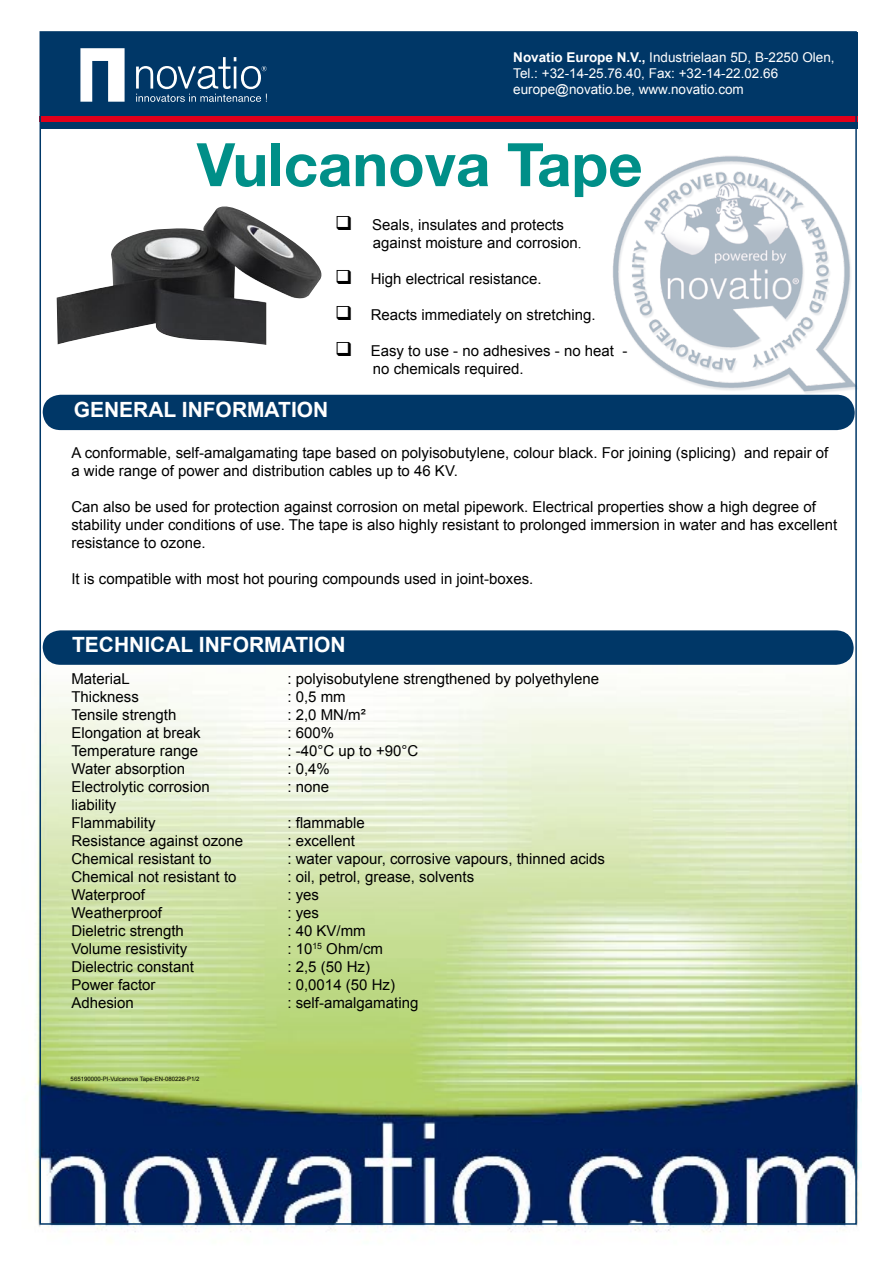
<style>
.page{position:relative;width:893px;height:1263px;background:#fff}
.page>*{position:absolute;margin:0;border:0;box-sizing:border-box;transform-origin:0 0}
.t1{font:700 60px "Helvetica Neue LT Std";color:#008f88}
.t2{font:700 21px "Arial";color:#fff}
.t3{font:15px/18px "Arial";color:#000}
.t4{font:13.5px/16.2px "Arial";color:#fff}
.t5{font:6px "Arial";color:#000}
.s1{font-weight:700}
.s2{font-family:"Times New Roman"}
</style>
<div class="page">
<img style="left:36px;top:32px;width:825px;height:1209px">
<div style="left:40px;top:32px;width:818px;height:97px;background:#003767"></div>
<svg style="left:80px;top:48px;width:45px;height:54px"></svg>
<svg style="left:136px;top:57px;width:131px;height:45px"></svg>
<div style="left:43px;top:395px;width:812px;height:35px;background:#003767;border-radius:18px"></div>
<div style="left:43px;top:630px;width:811px;height:35px;background:#003767"></div>
<div style="left:40px;top:117px;width:818px;height:5px;background:#e2001a"></div>
<img style="left:603px;top:145px;width:258px;height:259px">
<img style="left:57px;top:202px;width:268px;height:143px">
<p class="t4" style="left:513px;top:49px;width:323px"><span class="s1">Novatio Europe N.V.,</span> Industrielaan 5D, B-2250 Olen,<br>Tel.: +32-14-25.76.40, Fax: +32-14-22.02.66 europe@novatio.be, www.novatio.com</p>
<h1 class="t1" style="left:197px;top:128px;width:447px">Vulcanova Tape</h1>
<p class="t3" style="left:373px;top:215px;width:210px;text-indent:-38px">❑ Seals, insulates and protects against moisture and corrosion<span class="s2">.</span></p>
<p class="t3" style="left:335px;top:269px;width:208px">❑ High electrical resistance.</p>
<p class="t3" style="left:335px;top:305px;width:262px">❑ Reacts immediately on stretching.</p>
<p class="t3" style="left:373px;top:341px;width:256px;text-indent:-38px">❑ Easy to use - no adhesives - no heat - no chemicals required.</p>
<h2 class="t2" style="left:74px;top:396px;width:256px">GENERAL INFORMATION</h2>
<p class="t3" style="left:71px;top:444px;width:758px">A conformable, self-amalgamating tape based on polyisobutylene, colour black. For joining (splicing) and repair of a wide range of power and distribution cables up to 46 KV.</p>
<p class="t3" style="left:71px;top:498px;width:767px">Can also be used for protection against corrosion on metal pipework. Electrical properties show a high degree of stability under conditions of use. The tape is also highly resistant to prolonged immersion in water and has excellent resistance to ozone.</p>
<p class="t3" style="left:71px;top:570px;width:463px">It is compatible with most hot pouring compounds used in joint-boxes.</p>
<h2 class="t2" style="left:72px;top:631px;width:275px">TECHNICAL INFORMATION</h2>
<p class="t3" style="left:71px;top:669px;width:60px">MateriaL</p>
<p class="t3" style="left:287px;top:669px;width:313px">: polyisobutylene strengthened by polyethylene</p>
<p class="t3" style="left:71px;top:687px;width:69px">Thickness</p>
<p class="t3" style="left:287px;top:687px;width:60px">: 0,5 mm</p>
<p class="t3" style="left:71px;top:705px;width:107px">Tensile strength</p>
<p class="t3" style="left:287px;top:705px;width:80px">: 2,0 MN/m²</p>
<p class="t3" style="left:71px;top:723px;width:131px">Elongation at break</p>
<p class="t3" style="left:287px;top:723px;width:48px">: 600%</p>
<p class="t3" style="left:71px;top:741px;width:128px">Temperature range</p>
<p class="t3" style="left:287px;top:741px;width:132px">: -40°C up to +90°C</p>
<p class="t3" style="left:71px;top:759px;width:115px">Water absorption</p>
<p class="t3" style="left:287px;top:759px;width:44px">: 0,4%</p>
<p class="t3" style="left:71px;top:777px;width:140px">Electrolytic corrosion</p>
<p class="t3" style="left:287px;top:777px;width:43px">: none</p>
<p class="t3" style="left:71px;top:795px;width:86px">liability<br>Flammability</p>
<p class="t3" style="left:287px;top:813px;width:79px">: flammable</p>
<p class="t3" style="left:71px;top:831px;width:173px">Resistance against ozone</p>
<p class="t3" style="left:287px;top:831px;width:69px">: excellent</p>
<p class="t3" style="left:71px;top:849px;width:142px">Chemical resistant to</p>
<p class="t3" style="left:287px;top:849px;width:319px">: water vapour, corrosive vapours, thinned acids</p>
<p class="t3" style="left:71px;top:867px;width:167px">Chemical not resistant to</p>
<p class="t3" style="left:287px;top:867px;width:188px">: oil, petrol, grease, solvents</p>
<p class="t3" style="left:71px;top:885px;width:75px">Waterproof</p>
<p class="t3" style="left:287px;top:885px;width:33px">: yes</p>
<p class="t3" style="left:71px;top:903px;width:92px">Weatherproof</p>
<p class="t3" style="left:287px;top:903px;width:33px">: yes</p>
<p class="t3" style="left:71px;top:921px;width:114px">Dieletric strength</p>
<p class="t3" style="left:287px;top:921px;width:80px">: 40 KV/mm</p>
<p class="t3" style="left:71px;top:939px;width:117px">Volume resistivity</p>
<p class="t3" style="left:287px;top:939px;width:97px">: 10<sup>15</sup> Ohm/cm</p>
<p class="t3" style="left:71px;top:957px;width:124px">Dielectric constant</p>
<p class="t3" style="left:287px;top:957px;width:84px">: 2,5 (50 Hz)</p>
<p class="t3" style="left:71px;top:975px;width:86px">Power factor</p>
<p class="t3" style="left:287px;top:975px;width:109px">: 0,0014 (50 Hz)</p>
<p class="t3" style="left:71px;top:993px;width:64px">Adhesion</p>
<p class="t3" style="left:287px;top:993px;width:132px">: self-amalgamating</p>
<p class="t5" style="left:71px;top:1075px;width:130px">565190000-PI-Vulcanova Tape-EN-080226-P1/2</p>
</div>
